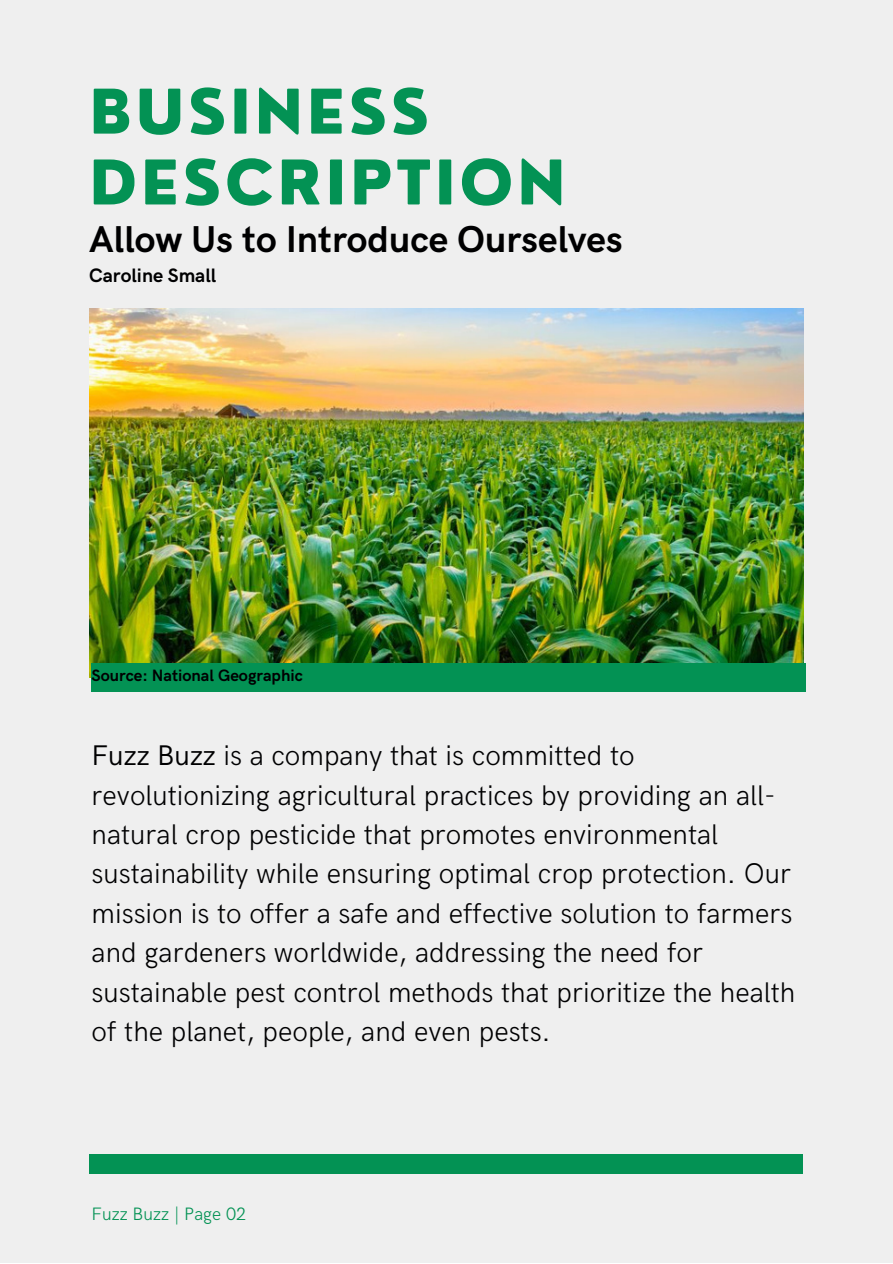
<style>
.page{position:relative;width:893px;height:1264px;background:#fff}
.page>*{position:absolute;margin:0;border:0;box-sizing:border-box;transform-origin:0 0}
.t1{font:800 60px/70.8px "Nourd";letter-spacing:.06em;color:#039254}
.t2{font:700 37.5px "HK Grotesk";color:#000001}
.t3{font:300 28.5px/39.3px "HK Grotesk";color:#000001}
.t4{font:700 19.5px "HK Grotesk";color:#000001}
.t5{font:300 18px "HK Grotesk";color:#039254}
.t6{font:700 16.5px "HK Grotesk";color:#000001}
.s1{font-weight:400}
</style>
<div class="page">
<div style="left:0;top:0;width:892px;height:1262px;background:#efefef"></div>
<img style="left:89px;top:309px;width:714px;height:369px">
<div style="left:92px;top:663px;width:713px;height:28px;background:#039254"></div>
<div style="left:89px;top:1153px;width:714px;height:20px;background:#039254"></div>
<p class="t1" style="left:89px;top:76px;width:478px">BUSINESS<br>DESCRIPTION</p>
<p class="t2" style="left:89px;top:218px;width:535px">Allow Us to Introduce Ourselves</p>
<p class="t4" style="left:89px;top:265px;width:128px">Caroline Small</p>
<p class="t6" style="left:92px;top:666px;width:213px">Source: National Geographic</p>
<p class="t3" style="left:92px;top:737px;width:705px"><span class="s1">Fuzz Buzz</span> is a company that is committed to revolutionizing agricultural practices by providing an all&shy;natural crop pesticide that promotes environmental sustainability while ensuring optimal crop protection. Our mission is to offer a safe and effective solution to farmers and gardeners worldwide, addressing the need for sustainable pest control methods that prioritize the health of the planet, people, and even pests.</p>
<p class="t5" style="left:92px;top:1203px;width:156px">Fuzz Buzz | Page 02</p>
</div>
